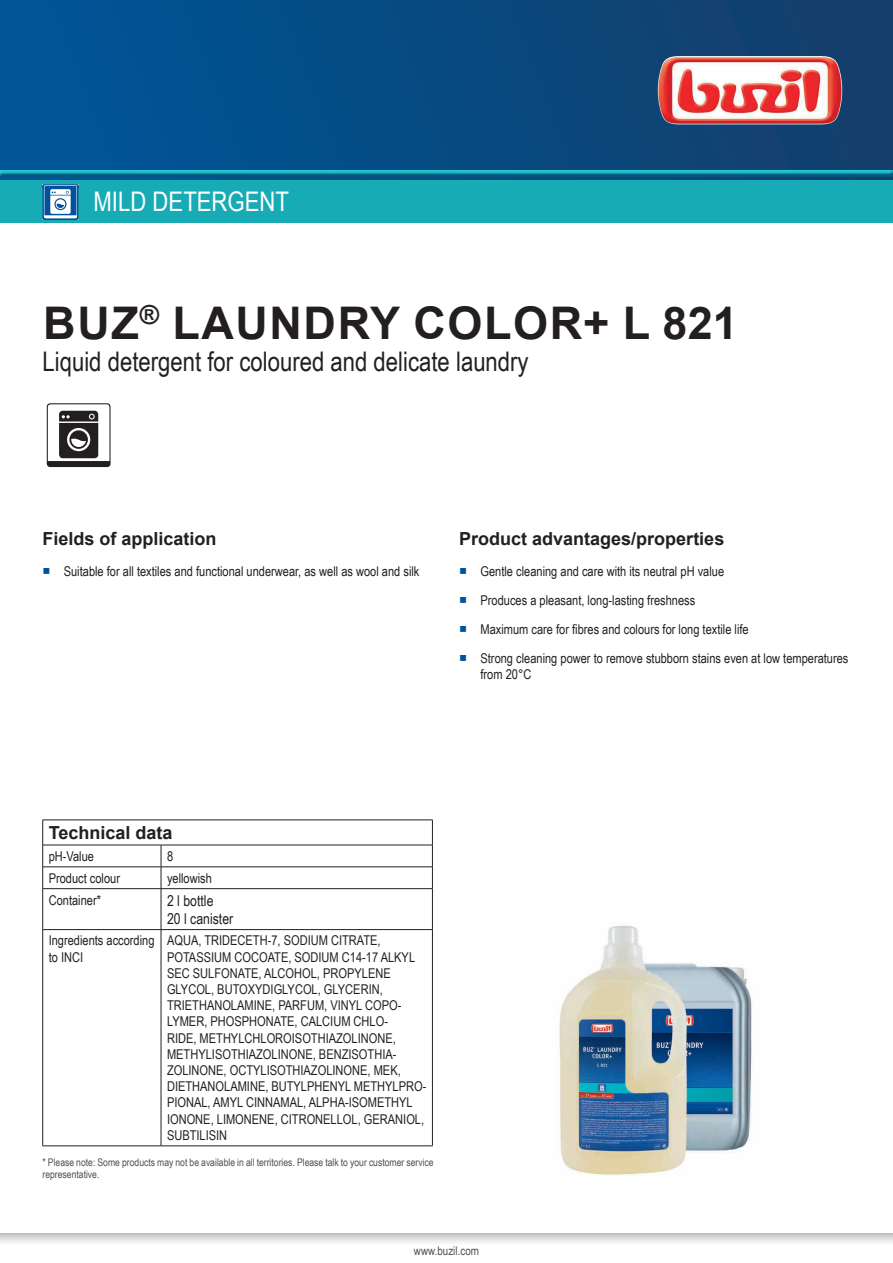
<style>
.page{position:relative;width:893px;height:1263px;background:#fff}
.page>*{position:absolute;margin:0;border:0;box-sizing:border-box;transform-origin:0 0}
.t1{font:700 45px "Arial";letter-spacing:.035em;color:#231f20}
.t2{font:27px "Arial Narrow";color:#231f20}
.t3{font:27px "Arial Narrow";color:#fff}
.t4{font:700 18px "Arial";color:#231f20}
.t5{font:15px/18px "Arial Narrow";color:#231f20}
.t6{font:13.5px/16.2px "Arial Narrow";color:#231f20}
.t7{font:12px "Arial Narrow";color:#4e5151}
.t8{font:10.5px/11.7px "Arial Narrow";color:#4d5152}
.s1{font-family:"Arial Unicode MS";color:#01519b}
</style>
<div class="page">
<svg style="left:0;top:1233px;width:893px;height:10px"></svg>
<hr style="left:43px;top:820px;width:118px;height:1px;background:#231f20">
<hr style="left:161px;top:820px;width:272px;height:1px;background:#231f20">
<hr style="left:43px;top:845px;width:118px;height:1px;background:#231f20">
<hr style="left:161px;top:845px;width:272px;height:1px;background:#231f20">
<hr style="left:43px;top:866px;width:118px;height:1px;background:#231f20">
<svg style="left:42px;top:820px;width:1px;height:68px"></svg>
<hr style="left:161px;top:866px;width:272px;height:1px;background:#231f20">
<svg style="left:161px;top:845px;width:1px;height:43px"></svg>
<svg style="left:432px;top:820px;width:1px;height:68px"></svg>
<hr style="left:43px;top:888px;width:118px;height:1px;background:#231f20">
<hr style="left:42px;top:889px;width:1px;height:40px;background:#231f20">
<hr style="left:161px;top:888px;width:272px;height:1px;background:#231f20">
<hr style="left:161px;top:889px;width:1px;height:40px;background:#231f20">
<hr style="left:432px;top:889px;width:1px;height:40px;background:#231f20">
<hr style="left:43px;top:929px;width:118px;height:1px;background:#231f20">
<hr style="left:42px;top:930px;width:1px;height:216px;background:#231f20">
<hr style="left:161px;top:929px;width:272px;height:1px;background:#231f20">
<hr style="left:161px;top:930px;width:1px;height:216px;background:#231f20">
<hr style="left:432px;top:930px;width:1px;height:216px;background:#231f20">
<hr style="left:43px;top:1145px;width:118px;height:1px;background:#231f20">
<hr style="left:161px;top:1145px;width:272px;height:1px;background:#231f20">
<img style="left:559px;top:925px;width:193px;height:251px">
<svg style="left:47px;top:403px;width:64px;height:64px"></svg>
<div style="left:0;top:0;width:893px;height:180px;background:linear-gradient(to right,#00569a,#143e69)"></div>
<img style="left:658px;top:56px;width:184px;height:68px">
<div style="left:0;top:169px;width:893px;height:8px;background:#015599;opacity:.75"></div>
<div style="left:0;top:180px;width:893px;height:43px;background:#17abb5"></div>
<img style="left:43px;top:184px;width:35px;height:36px">
<svg style="left:44px;top:185px;width:35px;height:33px"></svg>
<h2 class="t3" style="left:94px;top:182px;width:197px">MILD DETERGENT</h2>
<h1 class="t1" style="left:43px;top:291px;width:696px">BUZ<sup>®</sup> LAUNDRY COLOR+ L 821</h1>
<h2 class="t2" style="left:43px;top:342px;width:488px">Liquid detergent for coloured and delicate laundry</h2>
<h3 class="t4" style="left:43px;top:526px;width:176px">Fields of application</h3>
<p class="t6" style="left:43px;top:562px;width:378px"><span class="s1">■</span> Suitable for all textiles and functional underwear, as well as wool and silk</p>
<h3 class="t4" style="left:459px;top:526px;width:267px">Product advantages/properties</h3>
<p class="t6" style="left:459px;top:562px;width:266px"><span class="s1">■</span> Gentle cleaning and care with its neutral pH value</p>
<p class="t6" style="left:459px;top:591px;width:238px"><span class="s1">■</span> Produces a pleasant, long-lasting freshness</p>
<p class="t6" style="left:459px;top:620px;width:291px"><span class="s1">■</span> Maximum care for fibres and colours for long textile life</p>
<p class="t6" style="left:480px;top:649px;width:369px;text-indent:-21px"><span class="s1">■</span> Strong cleaning power to remove stubborn stains even at low temperatures from 20°C</p>
<h3 class="t4" style="left:49px;top:820px;width:125px">Technical data</h3>
<p class="t6" style="left:49px;top:847px;width:47px">pH-Value</p>
<p class="t6" style="left:167px;top:847px;width:8px">8</p>
<p class="t6" style="left:49px;top:869px;width:73px">Product colour</p>
<p class="t6" style="left:167px;top:869px;width:46px">yellowish</p>
<p class="t6" style="left:49px;top:891px;width:54px">Container*</p>
<p class="t5" style="left:167px;top:891px;width:68px">2 l bottle<br>20 l canister</p>
<p class="t6" style="left:49px;top:932px;width:107px">Ingredients according to INCI</p>
<p class="t6" style="left:167px;top:932px;width:261px">AQUA, TRIDECETH-7, SODIUM CITRATE, POTASSIUM COCOATE, SODIUM C14-17 ALKYL SEC SULFONATE, ALCOHOL, PROPYLENE GLYCOL, BUTOXYDIGLYCOL, GLYCERIN, TRIETHANOLAMINE, PARFUM, VINYL COPO-LYMER, PHOSPHONATE, CALCIUM CHLO-<br>RIDE, METHYLCHLOROISOTHIAZOLINONE, METHYLISOTHIAZOLINONE, BENZISOTHIA-ZOLINONE, OCTYLISOTHIAZOLINONE, MEK, DIETHANOLAMINE, BUTYLPHENYL METHYLPRO-PIONAL, AMYL CINNAMAL, ALPHA-ISOMETHYL IONONE, LIMONENE, CITRONELLOL, GERANIOL, SUBTILISIN</p>
<p class="t8" style="left:43px;top:1156px;width:393px">* Please note: Some products may not be available in all territories. Please talk to your customer service representative.</p>
<p class="t7" style="left:414px;top:1242px;width:67px">www.buzil.com</p>
</div>
